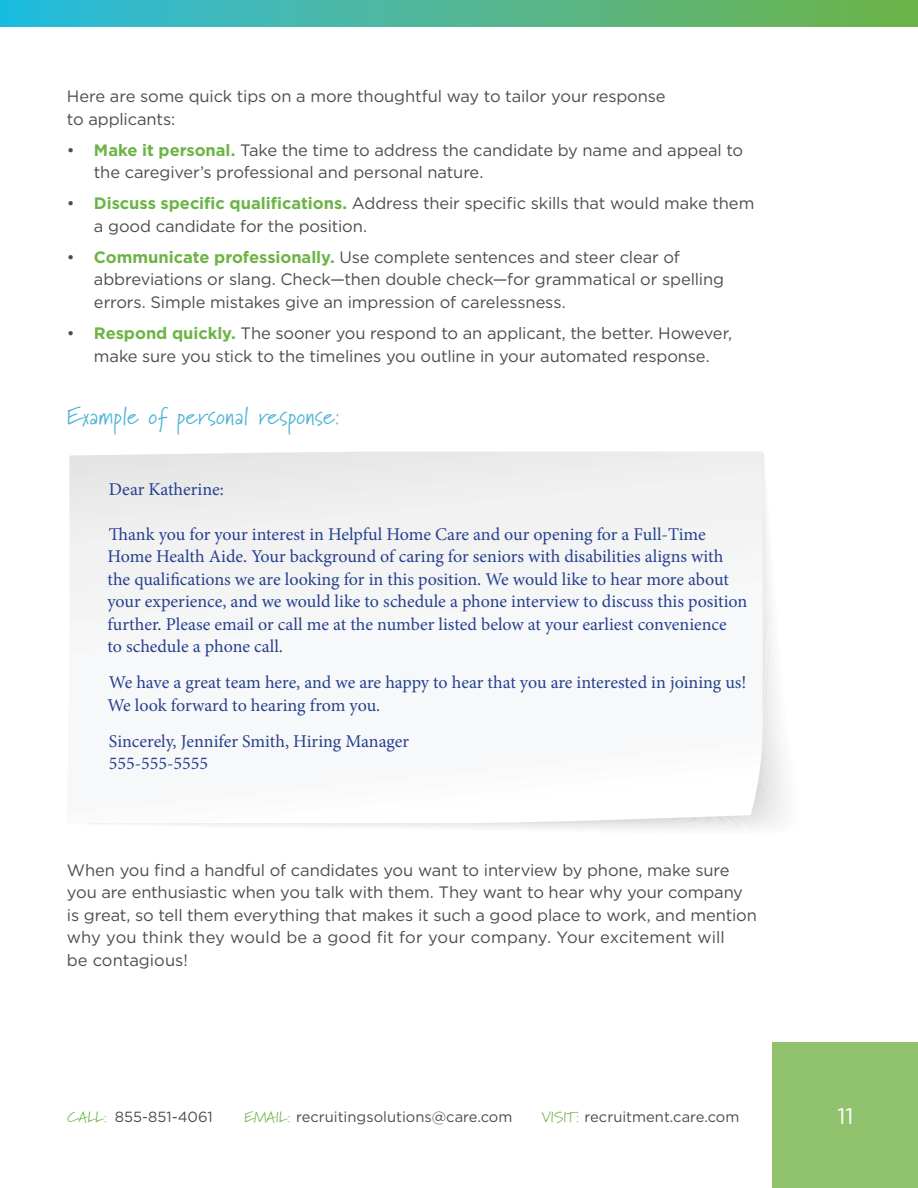
<style>
.page{position:relative;width:918px;height:1188px;background:#fff}
.page>*{position:absolute;margin:0;border:0;box-sizing:border-box;transform-origin:0 0}
.t1{font:24px "Marydale";letter-spacing:.01em;color:#4eb5d5}
.t2{font:22.5px "Gotham";color:#fff}
.t3{font:18px/22.5px "Minion Pro";letter-spacing:-.005em;color:#25408f}
.t4{font:16.5px/22.5px "Gotham";letter-spacing:-.01em;color:#4d4d4f}
.t5{font:14.7px "Gotham";color:#4d4d4f}
.s1{font-weight:700;color:#6cb445}
.s2{font-family:"Marydale";color:#6cb445}
</style>
<div class="page">
<div style="left:0;top:0;width:918px;height:27px;background:linear-gradient(to right,#2abbe1,#73b348)"></div>
<div style="left:773px;top:1043px;width:145px;height:145px;background:#91c26d"></div>
<svg style="left:69px;top:452px;width:694px;height:371px"></svg>
<p class="t4" style="left:67px;top:85px;width:600px">Here are some quick tips on a more thoughtful way to tailor your response to applicants:</p>
<p class="t4" style="left:94px;top:138px;width:651px;text-indent:-27px">• <span class="s1">Make it personal.</span> Take the time to address the candidate by name and appeal to the caregiver’s professional and personal nature.</p>
<p class="t4" style="left:94px;top:192px;width:662px;text-indent:-27px">• <span class="s1">Discuss specific qualifications.</span> Address their specific skills that would make them a good candidate for the position.</p>
<p class="t4" style="left:94px;top:245px;width:632px;text-indent:-27px">• <span class="s1">Communicate professionally.</span> Use complete sentences and steer clear of abbreviations or slang. Check—then double check—for grammatical or spelling errors. Simple mistakes give an impression of carelessness.</p>
<p class="t4" style="left:67px;top:322px;width:667px;text-align:center">• <span class="s1">Respond quickly.</span> The sooner you respond to an applicant, the better. However, make sure you stick to the timelines you outline in your automated response.</p>
<h1 class="t1" style="left:67px;top:402px;width:275px">Example of personal response:</h1>
<p class="t3" style="left:109px;top:478px;width:116px">Dear Katherine:</p>
<p class="t3" style="left:107px;top:523px;width:641px">Thank you for your interest in Helpful Home Care and our opening for a Full-Time Home Health Aide. Your background of caring for seniors with disabilities aligns with the qualifications we are looking for in this position. We would like to hear more about your experience, and we would like to schedule a phone interview to discuss this position further. Please email or call me at the number listed below at your earliest convenience<br>to schedule a phone call.</p>
<p class="t3" style="left:107px;top:672px;width:641px">We have a great team here, and we are happy to hear that you are interested in joining us!<br>We look forward to hearing from you.</p>
<p class="t3" style="left:109px;top:730px;width:302px">Sincerely, Jennifer Smith, Hiring Manager<br>555-555-5555</p>
<p class="t4" style="left:67px;top:858px;width:691px">When you find a handful of candidates you want to interview by phone, make sure you are enthusiastic when you talk with them. They want to hear why your company is great, so tell them everything that makes it such a good place to work, and mention why you think they would be a good fit for your company. Your excitement will<br>be contagious!</p>
<p class="t5" style="left:68px;top:1108px;width:147px"><span class="s2">CALL:</span> 855-851-4061</p>
<p class="t5" style="left:244px;top:1108px;width:269px"><span class="s2">EMAIL:</span> recruitingsolutions@care.com</p>
<p class="t5" style="left:542px;top:1108px;width:199px"><span class="s2">VISIT:</span> recruitment.care.com</p>
<h2 class="t2" style="left:837px;top:1102px;width:18px">11</h2>
</div>
